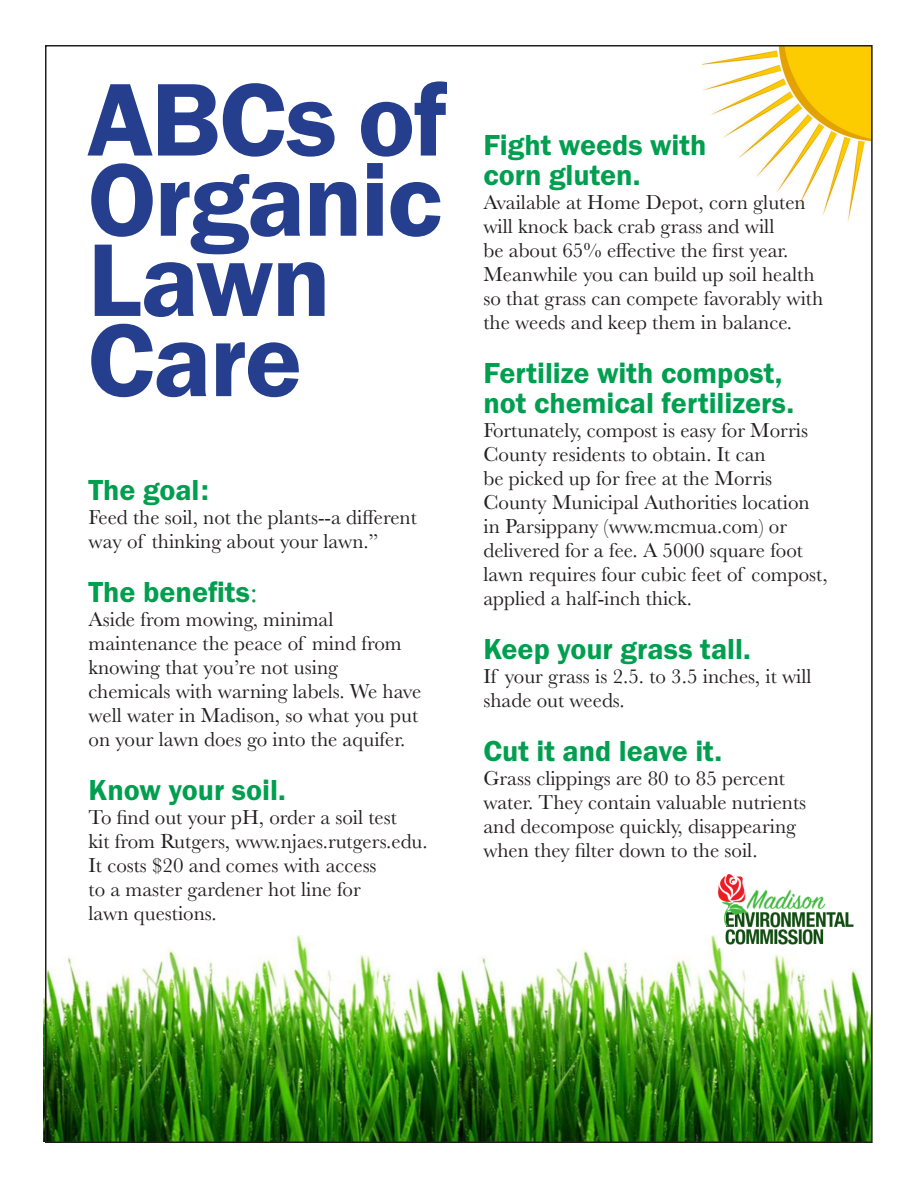
<style>
.page{position:relative;width:918px;height:1188px;background:#fff}
.page>*{position:absolute;margin:0;border:0;box-sizing:border-box;transform-origin:0 0}
.text{font:106.95px/80.2px "Franklin Gothic URW Dem";letter-spacing:-.02em;color:#253f8e}
.lead_in{font:30px/30px "Franklin Gothic URW Dem";color:#009f4f}
.text-2{font:21px/24px "Baskerville";color:#231f20}
.s1{font-family:"Baskerville"}
</style>
<div class="page">
<img style="left:703px;top:48px;width:167px;height:173px">
<img style="left:44px;top:935px;width:826px;height:207px">
<img style="left:719px;top:874px;width:137px;height:73px">
<p class="text" style="left:87px;top:78px;width:362px">ABCs of<br>Organic<br>Lawn<br>Care</p>
<p class="lead_in" style="left:89px;top:475px;width:122px">The goal:</p>
<p class="text-2" style="left:89px;top:506px;width:330px">Feed the soil, not the plants--a different way of thinking about your lawn.”</p>
<p class="lead_in" style="left:89px;top:577px;width:171px">The benefits<span class="s1">:</span></p>
<p class="text-2" style="left:89px;top:608px;width:334px">Aside from mowing, minimal maintenance the peace of mind from knowing that you’re not using chemicals with warning labels. We have well water in Madison, so what you put on your lawn does go into the aquifer.</p>
<p class="lead_in" style="left:89px;top:775px;width:199px">Know your soil.</p>
<p class="text-2" style="left:89px;top:806px;width:341px">To find out your pH, order a soil test<br>kit from Rutgers, www.njaes.rutgers.edu.<br>It costs $20 and comes with access<br>to a master gardener hot line for<br>lawn questions.</p>
<p class="lead_in" style="left:483px;top:130px;width:225px">Fight weeds with corn gluten.</p>
<p class="text-2" style="left:483px;top:191px;width:341px">Available at Home Depot, corn gluten will knock back crab grass and will<br>be about 65% effective the first year.<br>Meanwhile you can build up soil health so that grass can compete favorably with the weeds and keep them in balance.</p>
<p class="lead_in" style="left:483px;top:358px;width:312px">Fertilize with compost, not chemical fertilizers.</p>
<p class="text-2" style="left:483px;top:419px;width:346px">Fortunately, compost is easy for Morris County residents to obtain. It can<br>be picked up for free at the Morris County Municipal Authorities location in Parsippany (www.mcmua.com) or delivered for a fee. A 5000 square foot lawn requires four cubic feet of compost, applied a half-inch thick.</p>
<p class="lead_in" style="left:483px;top:634px;width:269px">Keep your grass tall.</p>
<p class="text-2" style="left:483px;top:665px;width:330px">If your grass is 2.5. to 3.5 inches, it will shade out weeds.</p>
<p class="lead_in" style="left:483px;top:736px;width:240px">Cut it and leave it.</p>
<p class="text-2" style="left:483px;top:767px;width:324px">Grass clippings are 80 to 85 percent water. They contain valuable nutrients and decompose quickly, disappearing when they filter down to the soil.</p>
</div>
